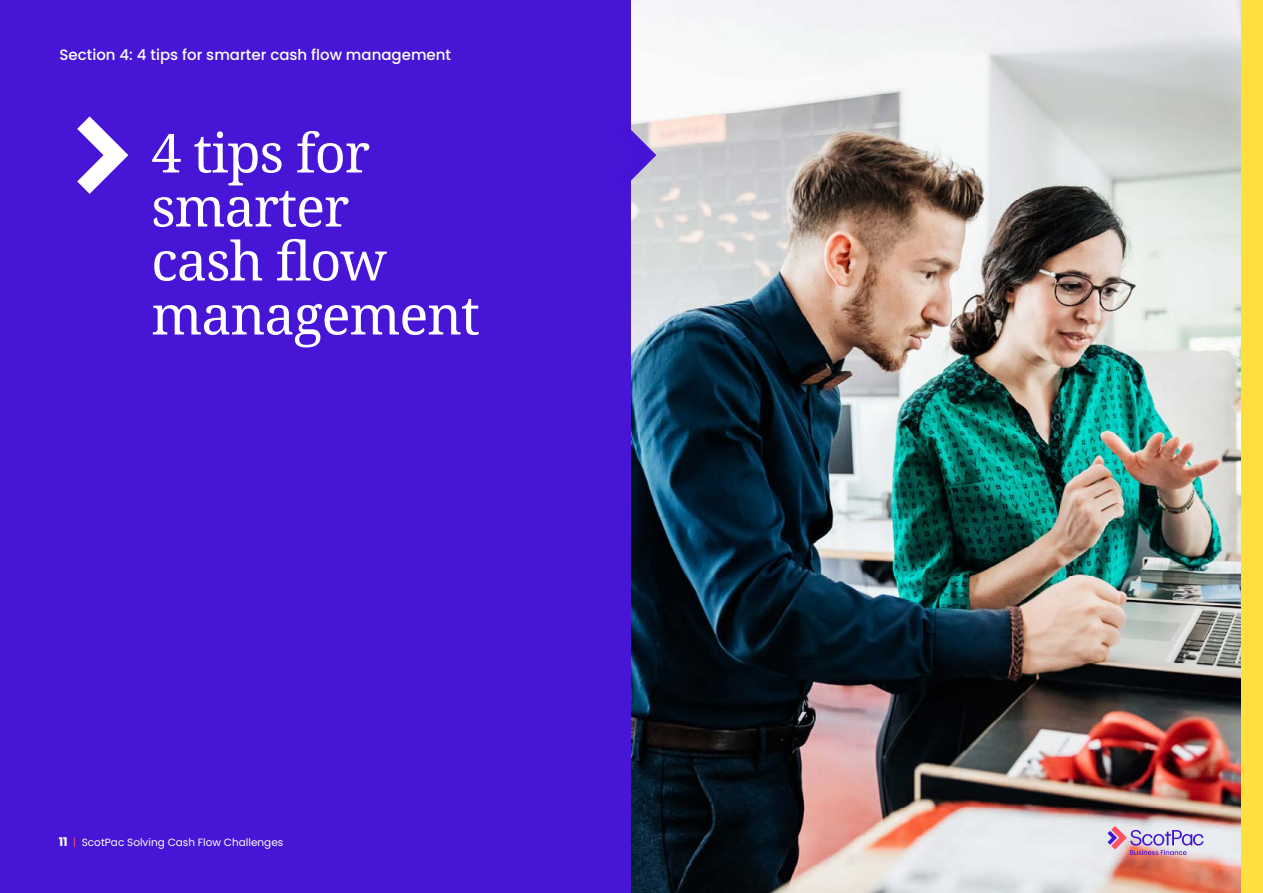
<style>
.page{position:relative;width:1263px;height:893px;background:#4615d6}
.page>*{position:absolute;margin:0;border:0;box-sizing:border-box;transform-origin:0 0}
.t1{font:54px/54px "Noto Serif";letter-spacing:-.02em;color:#fff}
.t2{font:500 15px "Poppins";color:#fff}
.t3{font:10.5px "Poppins";color:#fff}
.s1{font-weight:700;font-size:12px}
.s2{color:#ff4d63}
</style>
<div class="page">
<svg style="left:77px;top:116px;width:51px;height:78px"></svg>
<img style="left:631px;top:0;width:611px;height:893px">
<svg style="left:631px;top:116px;width:25px;height:78px"></svg>
<div style="left:1242px;top:0;width:21px;height:893px;background:#ffde40"></div>
<svg style="left:1107px;top:826px;width:96px;height:29px"></svg>
<p class="t2" style="left:60px;top:46px;width:393px">Section 4: 4 tips for smarter cash flow management</p>
<h1 class="t1" style="left:151px;top:131px;width:330px">4 tips for smarter<br>cash flow management</h1>
<p class="t3" style="left:59px;top:836px;width:226px"><span class="s1">11</span> <span class="s2">|</span> ScotPac Solving Cash Flow Challenges</p>
</div>
